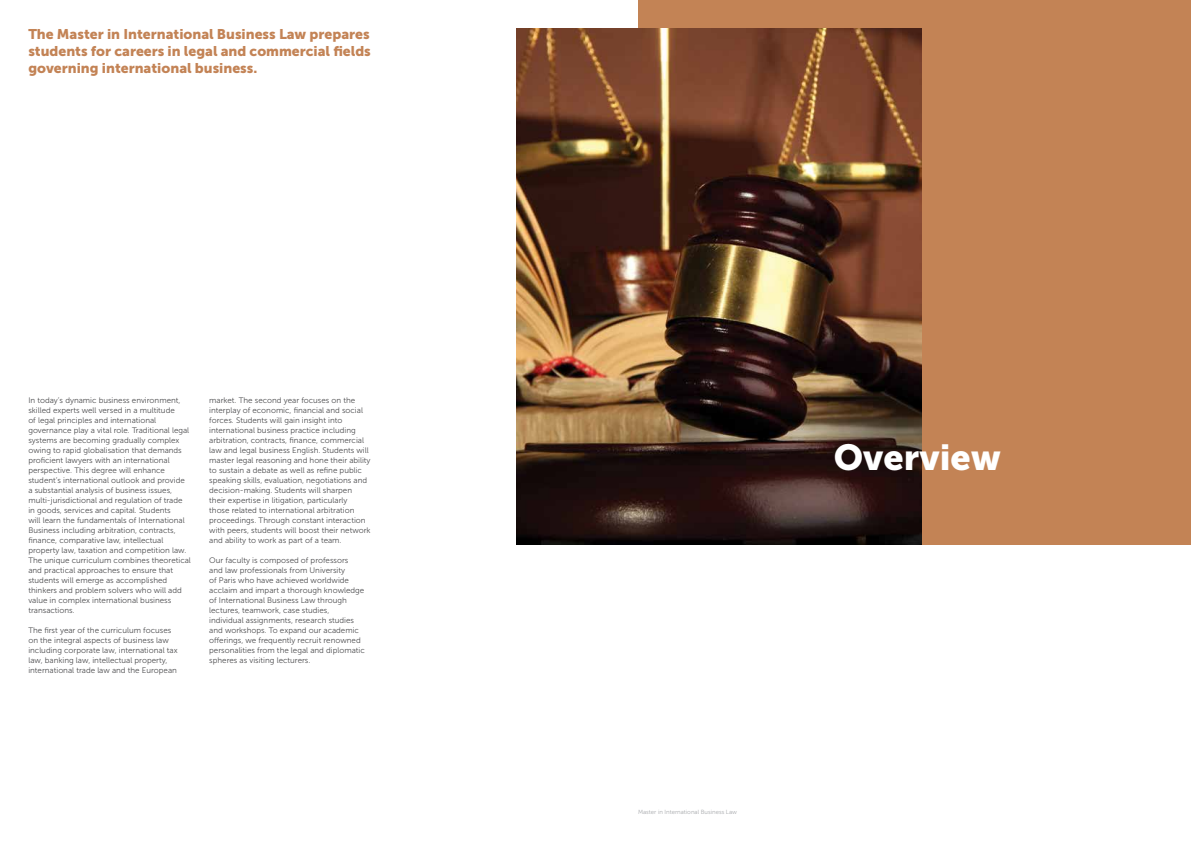
<style>
.page{position:relative;width:1191px;height:842px;background:#fff}
.page>*{position:absolute;margin:0;border:0;box-sizing:border-box;transform-origin:0 0}
.t1{font:36px "Museo Sans 900";color:#fff}
.t2{font:14px/17px "Museo Sans 900";color:#c38355;text-align:justify}
.t3{font:8px/10px "Museo Sans 300";color:#4d4d4f}
.t4{font:6px "Museo Sans 300";color:#a7a9ac}
</style>
<div class="page">
<div style="left:638px;top:0;width:553px;height:544px;background:#c38355"></div>
<img style="left:517px;top:28px;width:404px;height:516px">
<h2 class="t2" style="left:28px;top:25px;width:344px">The Master in International Business Law prepares students for careers in legal and commercial fields governing international business.</h2>
<p class="t3" style="left:28px;top:395px;width:164px">In today’s dynamic business environment, skilled experts well versed in a multitude<br>of legal principles and international governance play a vital role. Traditional legal systems are becoming gradually complex owing to rapid globalisation that demands proficient lawyers with an international perspective. This degree will enhance student’s international outlook and provide a substantial analysis of business issues, multi-jurisdictional and regulation of trade in goods, services and capital. Students<br>will learn the fundamentals of International Business including arbitration, contracts, finance, comparative law, intellectual property law, taxation and competition law.<br>The unique curriculum combines theoretical and practical approaches to ensure that students will emerge as accomplished thinkers and problem solvers who will add value in complex international business transactions.</p>
<p class="t3" style="left:28px;top:625px;width:151px">The first year of the curriculum focuses on the integral aspects of business law including corporate law, international tax law, banking law, intellectual property, international trade law and the European</p>
<p class="t3" style="left:209px;top:395px;width:163px">market. The second year focuses on the interplay of economic, financial and social forces. Students will gain insight into international business practice including arbitration, contracts, finance, commercial law and legal business English. Students will master legal reasoning and hone their ability to sustain a debate as well as refine public speaking skills, evaluation, negotiations and decision-making. Students will sharpen their expertise in litigation, particularly<br>those related to international arbitration proceedings. Through constant interaction with peers, students will boost their network and ability to work as part of a team.</p>
<p class="t3" style="left:209px;top:555px;width:157px">Our faculty is composed of professors<br>and law professionals from University<br>of Paris who have achieved worldwide acclaim and impart a thorough knowledge of International Business Law through lectures, teamwork, case studies, individual assignments, research studies and workshops. To expand our academic offerings, we frequently recruit renowned personalities from the legal and diplomatic spheres as visiting lecturers.</p>
<h1 class="t1" style="left:833px;top:437px;width:169px">Overview</h1>
<p class="t4" style="left:638px;top:808px;width:100px">Master in International Business Law</p>
</div>
